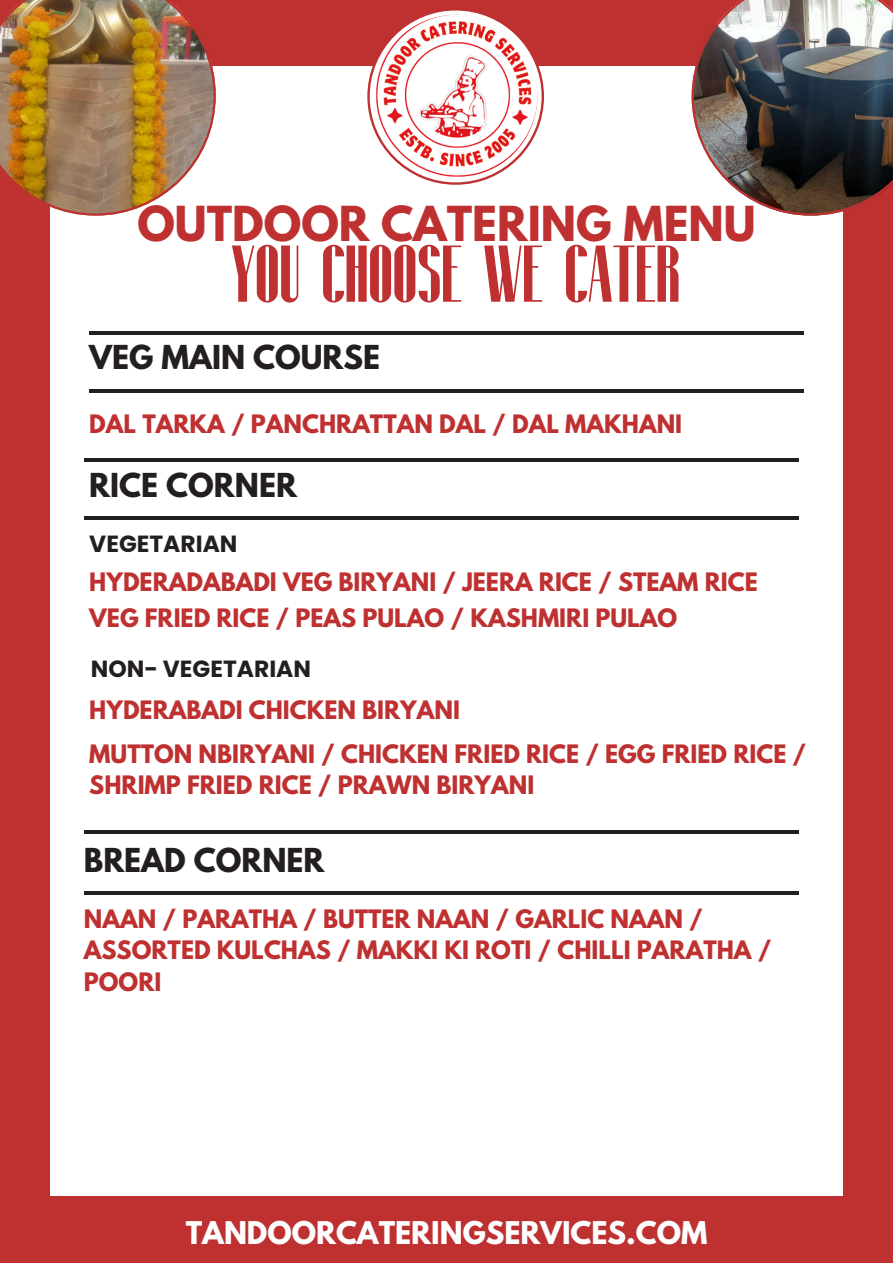
<style>
.page{position:relative;width:893px;height:1263px;background:#bf3131}
.page>*{position:absolute;margin:0;border:0;box-sizing:border-box;transform-origin:0 0}
.t1{font:700 82.43px "Fontuna";color:#bf3131}
.t2{font:700 42.75px "League Spartan";color:#bf3131}
.t3{font:700 29.25px "League Spartan";color:#231f20}
.t4{font:700 27.75px "League Spartan";color:#fff}
.t5{font:700 23.4px "Poppins";color:#231f20}
.t6{font:700 22.5px/31.5px "League Spartan";color:#bf3131}
</style>
<div class="page">
<div style="left:50px;top:66px;width:793px;height:1129px;background:#fff"></div>
<img style="left:0;top:0;width:216px;height:216px">
<img style="left:691px;top:0;width:202px;height:216px">
<svg style="left:367px;top:8px;width:177px;height:177px;fill:#bf3131"></svg>
<div style="left:370px;top:11px;width:171px;height:171px;background:#fff;border-radius:50%"></div>
<img style="left:374px;top:15px;width:163px;height:163px;border-radius:50%">
<hr style="left:89px;top:332px;width:715px;height:3px;background:#231f20">
<hr style="left:89px;top:389px;width:715px;height:3px;background:#231f20">
<hr style="left:84px;top:458px;width:714px;height:3px;background:#231f20">
<hr style="left:84px;top:516px;width:714px;height:3px;background:#231f20">
<hr style="left:84px;top:831px;width:714px;height:3px;background:#231f20">
<hr style="left:84px;top:891px;width:714px;height:3px;background:#231f20">
<p class="t2" style="left:137px;top:203px;width:619px">OUTDOOR CATERING MENU</p>
<p class="t1" style="left:231px;top:232px;width:450px">YOU CHOOSE WE CATER</p>
<p class="t3" style="left:89px;top:343px;width:292px">VEG MAIN COURSE</p>
<p class="t6" style="left:89px;top:411px;width:594px">DAL TARKA / PANCHRATTAN DAL / DAL MAKHANI</p>
<h3 class="t3" style="left:89px;top:471px;width:209px">RICE CORNER</h3>
<p class="t5" style="left:89px;top:528px;width:150px">VEGETARIAN</p>
<p class="t6" style="left:89px;top:569px;width:670px">HYDERADABADI VEG BIRYANI / JEERA RICE / STEAM RICE</p>
<p class="t6" style="left:89px;top:605px;width:589px">VEG FRIED RICE / PEAS PULAO / KASHMIRI PULAO</p>
<p class="t5" style="left:91px;top:652px;width:222px">NON- VEGETARIAN</p>
<p class="t6" style="left:89px;top:697px;width:372px">HYDERABADI CHICKEN BIRYANI</p>
<p class="t6" style="left:89px;top:741px;width:718px">MUTTON NBIRYANI / CHICKEN FRIED RICE / EGG FRIED RICE /</p>
<p class="t6" style="left:89px;top:772px;width:446px">SHRIMP FRIED RICE / PRAWN BIRYANI</p>
<p class="t3" style="left:84px;top:846px;width:242px">BREAD CORNER</p>
<p class="t6" style="left:84px;top:906px;width:689px">NAAN / PARATHA / BUTTER NAAN / GARLIC NAAN /<br>ASSORTED KULCHAS / MAKKI KI ROTI / CHILLI PARATHA /<br>POORI</p>
<h3 class="t4" style="left:186px;top:1219px;width:523px">TANDOORCATERINGSERVICES.COM</h3>
</div>
